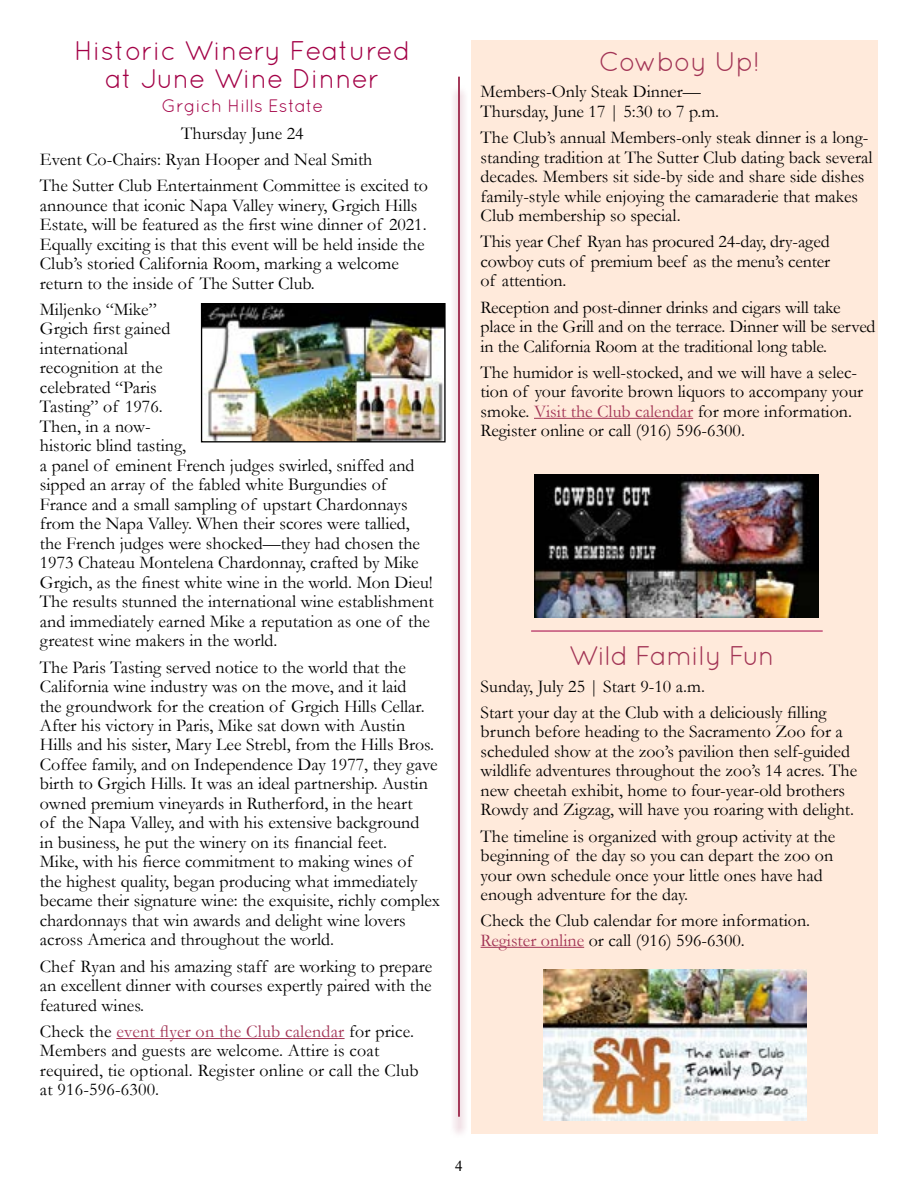
<style>
.page{position:relative;width:918px;height:1188px;background:#fff}
.page>*{position:absolute;margin:0;border:0;box-sizing:border-box;transform-origin:0 0}
.t1{font:27px/28.5px "Quicksand";color:#a30046;text-align:center}
.t2{font:27px "Quicksand";letter-spacing:-.025em;color:#a23455}
.t3{font:18px/19.5px "Garamond";color:#000}
.t4{font:18px "Quicksand";color:#a30046}
.t5{font:15px "Times New Roman";color:#000}
.s1{color:#a23455}
</style>
<div class="page">
<div style="left:450px;top:84px;width:18px;height:1056px;background:#a23455;opacity:.75"></div>
<hr style="left:458px;top:77px;width:2px;height:1040px;background:#a23455">
<hr style="left:116px;top:1038px;width:229px;height:1px;background:#a23455">
<img style="left:203px;top:305px;width:241px;height:135px">
<div style="left:201px;top:303px;width:245px;height:139px;border:1px solid #000"></div>
<div style="left:472px;top:40px;width:406px;height:1094px;background:#ffeadb"></div>
<img style="left:534px;top:475px;width:284px;height:142px">
<hr style="left:534px;top:418px;width:159px;height:1px;background:#a23455">
<img style="left:543px;top:969px;width:264px;height:151px">
<hr style="left:481px;top:947px;width:103px;height:1px;background:#a23455">
<hr style="left:531px;top:631px;width:292px;height:1px;background:#a30046">
<h1 class="t1" style="left:74px;top:36px;width:338px">Historic Winery Featured at June Wine Dinner</h1>
<p class="t4" style="left:161px;top:96px;width:163px">Grgich Hills Estate</p>
<p class="t3" style="left:40px;top:119px;width:390px;line-height:26.2px;text-indent:141px">Thursday June 24<br>Event Co-Chairs: Ryan Hooper and Neal Smith<br>The Sutter Club Entertainment Committee is excited to</p>
<p class="t3" style="left:40px;top:195px;width:388px">announce that iconic Napa Valley winery, Grgich Hills Estate, will be featured as the first wine dinner of 2021.<br>Equally exciting is that this event will be held inside the Club’s storied California Room, marking a welcome return to the inside of The Sutter Club.</p>
<p class="t3" style="left:40px;top:299px;width:395px">Miljenko “Mike”<br>Grgich first gained<br>international<br>recognition at the<br>celebrated “Paris<br>Tasting” of 1976.<br>Then, in a now-<br>historic blind tasting,<br>a panel of eminent French judges swirled, sniffed and sipped an array of the fabled white Burgundies of France and a small sampling of upstart Chardonnays from the Napa Valley. When their scores were tallied, the French judges were shocked—they had chosen the 1973 Chateau Montelena Chardonnay, crafted by Mike Grgich, as the finest white wine in the world. Mon Dieu!<br>The results stunned the international wine establishment and immediately earned Mike a reputation as one of the greatest wine makers in the world.</p>
<p class="t3" style="left:40px;top:657px;width:402px">The Paris Tasting served notice to the world that the California wine industry was on the move, and it laid<br>the groundwork for the creation of Grgich Hills Cellar.<br>After his victory in Paris, Mike sat down with Austin Hills and his sister, Mary Lee Strebl, from the Hills Bros.<br>Coffee family, and on Independence Day 1977, they gave birth to Grgich Hills. It was an ideal partnership. Austin owned premium vineyards in Rutherford, in the heart<br>of the Napa Valley, and with his extensive background<br>in business, he put the winery on its financial feet.<br>Mike, with his fierce commitment to making wines of<br>the highest quality, began producing what immediately became their signature wine: the exquisite, richly complex chardonnays that win awards and delight wine lovers across America and throughout the world.</p>
<p class="t3" style="left:40px;top:956px;width:394px;text-align:justify">Chef Ryan and his amazing staff are working to prepare an excellent dinner with courses expertly paired with the featured wines.</p>
<p class="t3" style="left:40px;top:1021px;width:380px">Check the <span class="s1">event flyer on the Club calendar</span> for price.<br>Members and guests are welcome. Attire is coat required, tie optional. Register online or call the Club at 916-596-6300.</p>
<h1 class="t2" style="left:599px;top:46px;width:163px">Cowboy Up!</h1>
<p class="t3" style="left:481px;top:82px;width:240px">Members-Only Steak Dinner—<br>Thursday, June 17 | 5:30 to 7 p.m.</p>
<p class="t3" style="left:481px;top:127px;width:393px">The Club’s annual Members-only steak dinner is a long&shy;standing tradition at The Sutter Club dating back several decades. Members sit side-by side and share side dishes family-style while enjoying the camaraderie that makes Club membership so special.</p>
<p class="t3" style="left:481px;top:232px;width:351px;text-align:justify">This year Chef Ryan has procured 24-day, dry-aged cowboy cuts of premium beef as the menu’s center of attention.</p>
<p class="t3" style="left:481px;top:297px;width:397px">Reception and post-dinner drinks and cigars will take place in the Grill and on the terrace. Dinner will be served in the California Room at the traditional long table.</p>
<p class="t3" style="left:481px;top:362px;width:384px">The humidor is well-stocked, and we will have a selec&shy;tion of your favorite brown liquors to accompany your smoke. <span class="s1">Visit the Club calendar</span> for more information.<br>Register online or call (916) 596-6300.</p>
<h1 class="t2" style="left:569px;top:641px;width:207px">Wild Family Fun</h1>
<p class="t3" style="left:481px;top:672px;width:348px;line-height:26.2px">Sunday, July 25 | Start 9-10 a.m.<br>Start your day at the Club with a deliciously filling</p>
<p class="t3" style="left:481px;top:722px;width:378px">brunch before heading to the Sacramento Zoo for a scheduled show at the zoo’s pavilion then self-guided wildlife adventures throughout the zoo’s 14 acres. The new cheetah exhibit, home to four-year-old brothers Rowdy and Zigzag, will have you roaring with delight.</p>
<p class="t3" style="left:481px;top:826px;width:356px">The timeline is organized with group activity at the beginning of the day so you can depart the zoo on your own schedule once your little ones have had enough adventure for the day.</p>
<p class="t3" style="left:481px;top:911px;width:331px">Check the Club calendar for more information.<br><span class="s1">Register online</span> or call (916) 596-6300.</p>
<p class="t5" style="left:455px;top:1156px;width:9px">4</p>
</div>
